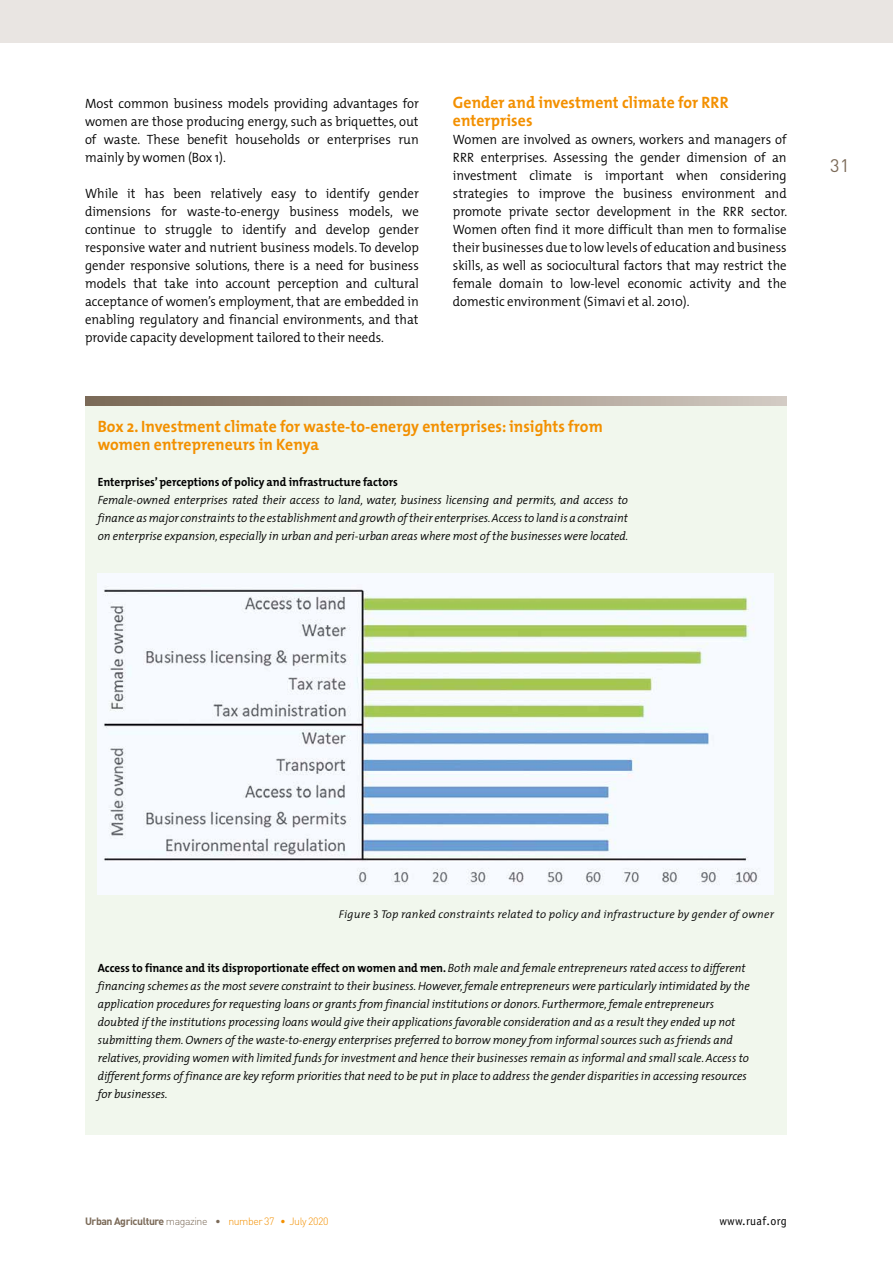
<style>
.page{position:relative;width:893px;height:1263px;background:#fff}
.page>*{position:absolute;margin:0;border:0;box-sizing:border-box;transform-origin:0 0}
.t1{font:18px "DIN";color:#7b6a58}
.t2{font:700 16.5px/18px "The Mix";letter-spacing:.005em;color:#f39000;scale:.95 1}
.t3{font:300 13.5px/18px "The Mix";color:#000;text-align:justify;scale:.95 1}
.t4{font:italic 300 12px/18px "The Mix";color:#000;text-align:justify;scale:.95 1}
.t5{font:700 12px "The Mix";color:#000;scale:.95 1}
.t6{font:12px "Officina Sans";letter-spacing:.03em;color:#000}
.t7{font:italic 300 11.25px "The Mix";letter-spacing:.02em;color:#000}
.t8{font:300 10.5px "DIN";letter-spacing:-.04em;color:#f39000}
.s1{font-family:"The Mix Semi Light Caps";font-weight:400;font-style:normal}
.s2{font-weight:700;font-style:normal}
.s3{font-weight:700;color:#7b6a58}
.s4{color:#7b6a58}
</style>
<div class="page">
<div style="left:0;top:0;width:893px;height:43px;background:#e9e5e2"></div>
<div style="left:85px;top:405px;width:702px;height:729px;background:#f1f7ed"></div>
<svg style="left:85px;top:396px;width:702px;height:9px;background:#a5988a"></svg>
<img style="left:98px;top:573px;width:676px;height:321px">
<p class="t3" style="left:85px;top:94px;width:353px">Most common business models providing advantages for women are those producing energy, such as briquettes, out of waste. These benefit households or enterprises run mainly by women (Box 1).</p>
<p class="t3" style="left:85px;top:184px;width:353px">While it has been relatively easy to identify gender dimensions for waste-to-energy business models, we continue to struggle to identify and develop gender responsive water and nutrient business models. To develop gender responsive solutions, there is a need for business models that take into account perception and cultural acceptance of women’s employment, that are embedded in enabling regulatory and financial environments, and that provide capacity development tailored to their needs.</p>
<h2 class="t2" style="left:453px;top:93px;width:292px">Gender and investment climate for RRR enterprises</h2>
<p class="t3" style="left:453px;top:130px;width:353px">Women are involved as owners, workers and managers of RRR enterprises. Assessing the gender dimension of an investment climate is important when considering strategies to improve the business environment and promote private sector development in the RRR sector.<br>Women often find it more difficult than men to formalise their businesses due to low levels of education and business skills, as well as sociocultural factors that may restrict the female domain to low-level economic activity and the domestic environment (Simavi et al. 2010).</p>
<h2 class="t2" style="left:98px;top:417px;width:533px">Box 2. Investment climate for waste-to-energy enterprises: insights from women entrepreneurs in Kenya</h2>
<p class="t5" style="left:98px;top:472px;width:317px">Enterprises’ perceptions of policy and infrastructure factors</p>
<p class="t4" style="left:98px;top:491px;width:560px">Female-owned enterprises rated their access to land, water, business licensing and permits, and access to finance as major constraints to the establishment and growth of their enterprises. Access to land is a constraint on enterprise expansion, especially in urban and peri-urban areas where most of the businesses were located.</p>
<h1 class="t1" style="left:830px;top:155px;width:21px">31</h1>
<p class="t7" style="left:339px;top:905px;width:436px">Figure <span class="s1">3</span> Top ranked constraints related to policy and infrastructure by gender of owner</p>
<p class="t4" style="left:98px;top:959px;width:688px;text-align:left"><span class="s2">Access to finance and its disproportionate effect on women and men.</span> Both male and female entrepreneurs rated access to different financing schemes as the most severe constraint to their business. However, female entrepreneurs were particularly intimidated by the application procedures for requesting loans or grants from financial institutions or donors. Furthermore, female entrepreneurs doubted if the institutions processing loans would give their applications favorable consideration and as a result they ended up not submitting them. Owners of the waste-to-energy enterprises preferred to borrow money from informal sources such as friends and relatives, providing women with limited funds for investment and hence their businesses remain as informal and small scale. Access to different forms of finance are key reform priorities that need to be put in place to address the gender disparities in accessing resources for businesses.</p>
<p class="t8" style="left:85px;top:1215px;width:245px"><span class="s3">Urban Agriculture</span> <span class="s4">magazine •</span> number 37 • July 2020</p>
<p class="t6" style="left:719px;top:1214px;width:69px">www.ruaf.org</p>
</div>
